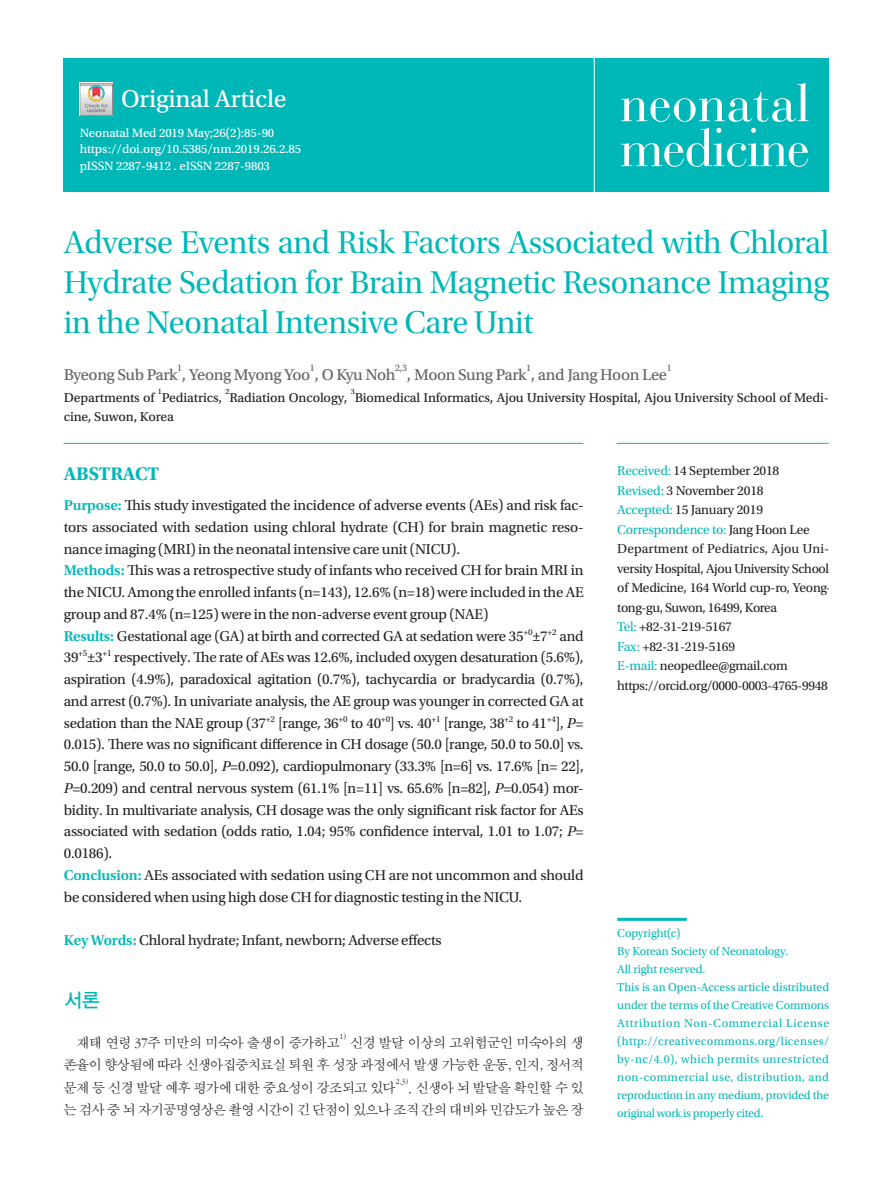
<style>
.page{position:relative;width:893px;height:1191px;background:#fff}
.page>*{position:absolute;margin:0;border:0;box-sizing:border-box;transform-origin:0 0}
.t1{font:33px/39.6px "Utopia Std Subh";letter-spacing:-.01em;color:#00b7b8;text-align:justify}
.t2{font:25.5px "Utopia Std Capt";letter-spacing:-.01em;color:#fff}
.t3{font:19.5px "YDIYGO130 KS Cpc EUC H";color:#00b7b8}
.t4{font:700 19.2px "Utopia Std";letter-spacing:-.01em;color:#00b7b8}
.t5{font:16.5px "Utopia Std Capt";letter-spacing:-.03em;color:#636366}
.t6{font:15px/21.8px "Utopia Std";letter-spacing:-.015em;color:#231f20}
.t7{font:14.25px/22.5px "Sand Sm";letter-spacing:-.025em;color:#231f20;text-align:justify}
.t8{font:13.5px/19.5px "Utopia Std";letter-spacing:-.02em;color:#231f20}
.t9{font:13.5px "Utopia Std Capt";letter-spacing:-.01em;color:#231f20}
.t10{font:12.75px/16.5px "Utopia Std Capt";letter-spacing:-.01em;color:#fff}
.t11{font:12px/18px "Utopia Std";color:#00b7b8}
.t12{font:9.9px "Utopia Std Capt";color:#636366}
.t13{font:8.55px "Sand Sm";color:#231f20}
.t14{font:8.1px "Utopia Std Capt";color:#231f20}
.s1{font-weight:600;color:#00b7b8}
.s2{font-style:italic}
.s3{color:#00b7b8}
</style>
<div class="page">
<div style="left:64px;top:58px;width:765px;height:134px;background:#00b7b8"></div>
<hr style="left:617px;top:443px;width:212px;height:1px;background:#00b7b8">
<hr style="left:63px;top:443px;width:520px;height:1px;background:#00b7b8">
<svg style="left:621px;top:128px;width:187px;height:39px"></svg>
<svg style="left:621px;top:83px;width:187px;height:39px"></svg>
<hr style="left:594px;top:32px;width:1px;height:181px;background:#fff">
<hr style="left:617px;top:917px;width:70px;height:3px;background:#00b7b8">
<svg style="left:80px;top:83px;width:33px;height:33px"></svg>
<h2 class="t2" style="left:121px;top:85px;width:167px">Original Article</h2>
<p class="t10" style="left:80px;top:124px;width:223px">Neonatal Med 2019 May;26(2):85-90 https://doi.org/10.5385/nm.2019.26.2.85 pISSN 2287-9412 . eISSN 2287-9803</p>
<h1 class="t1" style="left:64px;top:223px;width:767px">Adverse Events and Risk Factors Associated with Chloral Hydrate Sedation for Brain Magnetic Resonance Imaging in the Neonatal Intensive Care Unit</h1>
<p class="t5" style="left:64px;top:366px;width:333px">Byeong Sub Park , Yeong Myong Yoo , O Kyu Noh</p>
<p class="t12" style="left:177px;top:363px;width:6px">1</p>
<p class="t12" style="left:310px;top:363px;width:6px">1</p>
<p class="t12" style="left:395px;top:363px;width:14px">2,3</p>
<p class="t5" style="left:407px;top:366px;width:262px">, Moon Sung Park , and Jang Hoon Lee</p>
<p class="t12" style="left:526px;top:363px;width:6px">1</p>
<p class="t12" style="left:667px;top:363px;width:6px">1</p>
<p class="t14" style="left:158px;top:387px;width:6px">1</p>
<p class="t14" style="left:225px;top:387px;width:6px">2</p>
<p class="t14" style="left:351px;top:387px;width:6px">3</p>
<p class="t9" style="left:64px;top:390px;width:92px">Departments of</p>
<p class="t9" style="left:162px;top:390px;width:62px">Pediatrics,</p>
<p class="t9" style="left:229px;top:390px;width:120px">Radiation Oncology,</p>
<p class="t9" style="left:355px;top:390px;width:476px">Biomedical Informatics, Ajou University Hospital, Ajou University School of Medi-</p>
<p class="t9" style="left:64px;top:409px;width:112px">cine, Suwon, Korea</p>
<p class="t4" style="left:64px;top:463px;width:97px">ABSTRACT</p>
<p class="t6" style="left:64px;top:494px;width:521px"><span class="s1">Purpose:</span> This study investigated the incidence of adverse events (AEs) and risk fac&shy;tors associated with sedation using chloral hydrate (CH) for brain magnetic reso&shy;nance imaging (MRI) in the neonatal intensive care unit (NICU).<br><span class="s1">Methods:</span> This was a retrospective study of infants who received CH for brain MRI in the NICU. Among the enrolled infants (n=143), 12.6% (n=18) were included in the AE group and 87.4% (n=125) were in the non-adverse event group (NAE)<br><span class="s1">Results:</span> Gestational age (GA) at birth and corrected GA at sedation were 35<sup>+0</sup>±7<sup>+2</sup> and 39<sup>+5</sup>±3<sup>+1</sup> respectively. The rate of AEs was 12.6%, included oxygen desaturation (5.6%), aspiration (4.9%), paradoxical agitation (0.7%), tachycardia or bradycardia (0.7%), and arrest (0.7%). In univariate analysis, the AE group was younger in corrected GA at sedation than the NAE group (37<sup>+2</sup> [range, 36<sup>+0</sup> to 40<sup>+0</sup>] vs. 40<sup>+1</sup> [range, 38<sup>+2</sup> to 41<sup>+4</sup>], <span class="s2">P</span>= 0.015). There was no significant difference in CH dosage (50.0 [range, 50.0 to 50.0] vs.<br>50.0 [range, 50.0 to 50.0], <span class="s2">P</span>=0.092), cardiopulmonary (33.3% [n=6] vs. 17.6% [n= 22], <span class="s2">P</span>=0.209) and central nervous system (61.1% [n=11] vs. 65.6% [n=82], <span class="s2">P</span>=0.054) mor&shy;bidity. In multivariate analysis, CH dosage was the only significant risk factor for AEs associated with sedation (odds ratio, 1.04; 95% confidence interval, 1.01 to 1.07; <span class="s2">P</span>= 0.0186).<br><span class="s1">Conclusion:</span> AEs associated with sedation using CH are not uncommon and should be considered when using high dose CH for diagnostic testing in the NICU.</p>
<p class="t6" style="left:64px;top:929px;width:379px"><span class="s1">Key Words:</span> Chloral hydrate; Infant, newborn; Adverse effects</p>
<h3 class="t3" style="left:64px;top:990px;width:38px">서론</h3>
<p class="t7" style="left:77px;top:1031px;width:265px">재태 연령 37주 미만의 미숙아 출생이 증가하고</p>
<p class="t13" style="left:340px;top:1032px;width:8px">1)</p>
<p class="t7" style="left:64px;top:1031px;width:521px;text-indent:286px">신경 발달 이상의 고위험군인 미숙아의 생 존율이 향상됨에 따라 신생아집중치료실 퇴원 후 성장 과정에서 발생 가능한 운동, 인지, 정서적 문제 등 신경 발달 예후 평가에 대한 중요성이 강조되고 있다</p>
<p class="t13" style="left:395px;top:1077px;width:14px">2,3)</p>
<p class="t7" style="left:64px;top:1076px;width:521px;text-align:right">. 신생아 뇌 발달을 확인할 수 있<br>는 검사 중 뇌 자기공명영상은 촬영 시간이 긴 단점이 있으나 조직 간의 대비와 민감도가 높은 장</p>
<p class="t8" style="left:617px;top:461px;width:213px"><span class="s3">Received:</span> 14 September 2018<br><span class="s3">Revised:</span> 3 November 2018<br><span class="s3">Accepted:</span> 15 January 2019<br><span class="s3">Correspondence to:</span> Jang Hoon Lee<br>Department of Pediatrics, Ajou Uni&shy;versity Hospital, Ajou University School of Medicine, 164 World cup-ro, Yeong&shy;tong-gu, Suwon, 16499, Korea<br><span class="s3">Tel:</span> +82-31-219-5167<br><span class="s3">Fax:</span> +82-31-219-5169<br><span class="s3">E-mail:</span> neopedlee@gmail.com https://orcid.org/0000-0003-4765-9948</p>
<p class="t11" style="left:617px;top:924px;width:213px">Copyright(c)<br>By Korean Society of Neonatology.<br>All right reserved.<br>This is an Open-Access article distributed under the terms of the Creative Commons Attribution Non-Commercial License (http://creativecommons.org/licenses/ by-nc/4.0), which permits unrestricted non-commercial use, distribution, and reproduction in any medium, provided the original work is properly cited.</p>
</div>
